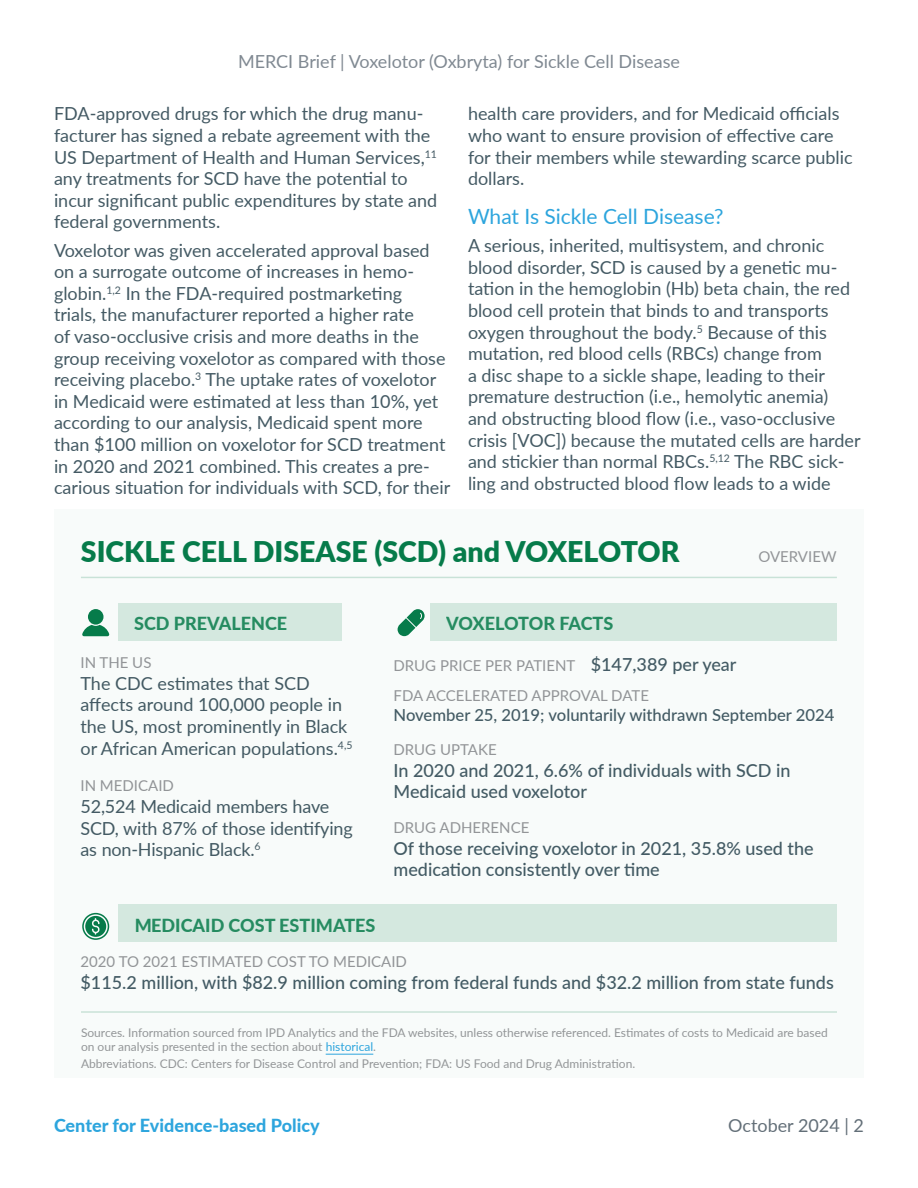
<style>
.page{position:relative;width:918px;height:1188px;background:#fff}
.page>*{position:absolute;margin:0;border:0;box-sizing:border-box;transform-origin:0 0}
.t1{font:900 28.5px "Lato";color:#067b4a}
.Heading_2{font:21px "Lato";color:#2da5dd}
.Body{font:18px/21.6px "Lato";color:#445a64}
.t2{font:500 18px/21.6px "Lato";color:#445b65}
.t3{font:18px "Lato";color:#808992}
.t4{font:800 18px "Lato";color:#067b4a}
.t5{font:800 18px "Lato";color:#2da5dd}
.t6{font:800 18px "Lato";letter-spacing:-.02em;color:#067b4a}
.t7{font:18px "Lato";color:#636f78}
.t8{font:500 16.65px "Lato";color:#445b65}
.t9{font:15px/30px "Lato";color:#939598}
.Table_Figure_Note{font:12px/14.4px "Lato";color:#939698}
.s1{font-weight:500;font-size:18px;color:#445b65}
.s2{color:#2da5dd}
</style>
<div class="page">
<div style="left:54px;top:509px;width:810px;height:569px;background:#f8fbfa"></div>
<hr style="left:81px;top:577px;width:756px;height:1px;background:#067b4a">
<div style="left:119px;top:904px;width:718px;height:38px;background:#d4e8df"></div>
<div style="left:119px;top:603px;width:223px;height:37px;background:#d4e8df"></div>
<div style="left:431px;top:603px;width:406px;height:37px;background:#d4e8df"></div>
<svg style="left:82px;top:913px;width:27px;height:27px"></svg>
<div style="left:88px;top:609px;width:16px;height:16px;background:#067b4a;border-radius:50%"></div>
<svg style="left:82px;top:625px;width:28px;height:11px"></svg>
<svg style="left:398px;top:609px;width:27px;height:27px"></svg>
<hr style="left:81px;top:1011px;width:756px;height:2px;background:#067b4a">
<hr style="left:326px;top:1054px;width:47px;height:1px;background:#2da5dd">
<p class="t3" style="left:238px;top:49px;width:443px">MERCI Brief | Voxelotor (Oxbryta) for Sickle Cell Disease</p>
<p class="Body" style="left:54px;top:102px;width:385px">FDA-approved drugs for which the drug manu&shy;facturer has signed a rebate agreement with the US Department of Health and Human Services,<sup>11 </sup>any treatments for SCD have the potential to incur significant public expenditures by state and federal governments.</p>
<p class="Body" style="left:54px;top:239px;width:398px">Voxelotor was given accelerated approval based on a surrogate outcome of increases in hemo&shy;globin.<sup>1,2</sup> In the FDA-required postmarketing<br>trials, the manufacturer reported a higher rate<br>of vaso-occlusive crisis and more deaths in the group receiving voxelotor as compared with those receiving placebo.<sup>3</sup> The uptake rates of voxelotor in Medicaid were estimated at less than 10%, yet according to our analysis, Medicaid spent more than $100 million on voxelotor for SCD treatment in 2020 and 2021 combined. This creates a pre&shy;carious situation for individuals with SCD, for their</p>
<p class="Body" style="left:468px;top:102px;width:386px">health care providers, and for Medicaid officials who want to ensure provision of effective care for their members while stewarding scarce public dollars.</p>
<p class="Heading_2" style="left:468px;top:201px;width:257px">What Is Sickle Cell Disease?</p>
<p class="Body" style="left:468px;top:234px;width:394px">A serious, inherited, multisystem, and chronic blood disorder, SCD is caused by a genetic mu&shy;tation in the hemoglobin (Hb) beta chain, the red blood cell protein that binds to and transports oxygen throughout the body.<sup>5</sup> Because of this mutation, red blood cells (RBCs) change from<br>a disc shape to a sickle shape, leading to their premature destruction (i.e., hemolytic anemia) and obstructing blood flow (i.e., vaso-occlusive crisis [VOC]) because the mutated cells are harder and stickier than normal RBCs.<sup>5,12</sup> The RBC sick&shy;ling and obstructed blood flow leads to a wide</p>
<h1 class="t1" style="left:81px;top:531px;width:600px">SICKLE CELL DISEASE (SCD) and VOXELOTOR</h1>
<p class="t4" style="left:134px;top:610px;width:155px">SCD PREVALENCE</p>
<p class="t6" style="left:446px;top:610px;width:169px">VOXELOTOR FACTS</p>
<p class="t9" style="left:758px;top:541px;width:80px">OVERVIEW</p>
<p class="t9" style="left:81px;top:647px;width:72px">IN THE US</p>
<p class="Body" style="left:81px;top:672px;width:274px">The CDC estimates that SCD affects around 100,000 people in the US, most prominently in Black or African American populations.<sup>4,5</sup></p>
<p class="t9" style="left:81px;top:770px;width:95px">IN MEDICAID</p>
<p class="Body" style="left:81px;top:795px;width:274px">52,524 Medicaid members have<br>SCD, with 87% of those identifying as non-Hispanic Black.<sup>6</sup></p>
<p class="t4" style="left:134px;top:912px;width:243px">MEDICAID COST ESTIMATES</p>
<p class="t9" style="left:394px;top:650px;width:345px">DRUG PRICE PER PATIENT <span class="s1">$147,389 per year<br></span>FDA ACCELERATED APPROVAL DATE</p>
<p class="t8" style="left:394px;top:703px;width:442px">November 25, 2019; voluntarily withdrawn September 2024</p>
<p class="t9" style="left:394px;top:734px;width:105px">DRUG UPTAKE</p>
<p class="t2" style="left:394px;top:759px;width:398px">In 2020 and 2021, 6.6% of individuals with SCD in<br>Medicaid used voxelotor</p>
<p class="t9" style="left:394px;top:812px;width:137px">DRUG ADHERENCE</p>
<p class="t2" style="left:394px;top:836px;width:422px">Of those receiving voxelotor in 2021, 35.8% used the medication consistently over time</p>
<p class="t9" style="left:81px;top:946px;width:328px">2020 TO 2021 ESTIMATED COST TO MEDICAID</p>
<p class="t2" style="left:81px;top:971px;width:755px">$115.2 million, with $82.9 million coming from federal funds and $32.2 million from state funds</p>
<p class="Table_Figure_Note" style="left:81px;top:1025px;width:748px">Sources. Information sourced from IPD Analytics and the FDA websites, unless otherwise referenced. Estimates of costs to Medicaid are based on our analysis presented in the section about <span class="s2">historical</span>.</p>
<p class="Table_Figure_Note" style="left:81px;top:1056px;width:556px">Abbreviations. CDC: Centers for Disease Control and Prevention; FDA: US Food and Drug Administration.</p>
<p class="t5" style="left:54px;top:1112px;width:267px">Center for Evidence-based Policy</p>
<p class="t7" style="left:728px;top:1113px;width:137px">October 2024 | 2</p>
</div>
